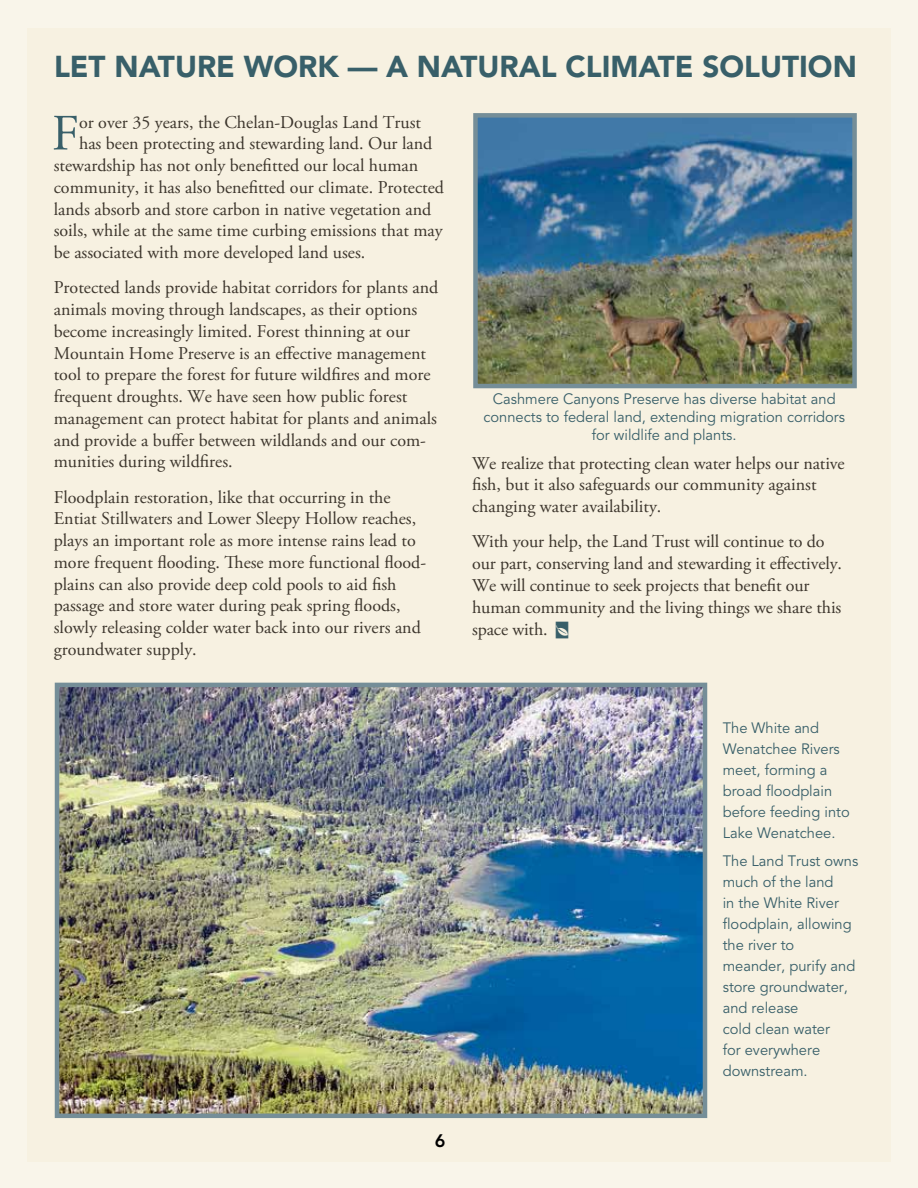
<style>
.page{position:relative;width:918px;height:1188px;background:#fff}
.page>*{position:absolute;margin:0;border:0;box-sizing:border-box;transform-origin:0 0}
.t1{font:50.85px "Adobe Garamond Pro";color:#385f69}
.t2{font:900 30px "Avenir LT Std";color:#385f69}
.t3{font:18px/21.8px "Adobe Garamond Pro";color:#3d362d}
.t4{font:800 18px "Avenir LT Std";color:#000}
.t5{font:15px/21px "Avenir LT Std";color:#385f69}
</style>
<div class="page">
<img style="left:0;top:0;width:918px;height:1188px">
<svg style="left:556px;top:622px;width:13px;height:17px"></svg>
<h2 class="t2" style="left:54px;top:48px;width:804px">LET NATURE WORK — A NATURAL CLIMATE SOLUTION</h2>
<h1 class="t1" style="left:52px;top:103px;width:29px">F</h1>
<p class="t3" style="left:79px;top:112px;width:344px">or over 35 years, the Chelan-Douglas Land Trust</p>
<p class="t3" style="left:79px;top:133px;width:355px">has been protecting and stewarding land. Our land</p>
<p class="t3" style="left:54px;top:155px;width:366px">stewardship has not only benefitted our local human</p>
<p class="t3" style="left:54px;top:177px;width:392px">community, it has also benefitted our climate. Protected</p>
<p class="t3" style="left:54px;top:199px;width:379px">lands absorb and store carbon in native vegetation and</p>
<p class="t3" style="left:54px;top:220px;width:390px">soils, while at the same time curbing emissions that may</p>
<p class="t3" style="left:54px;top:242px;width:313px">be associated with more developed land uses.</p>
<p class="t3" style="left:54px;top:277px;width:386px">Protected lands provide habitat corridors for plants and animals moving through landscapes, as their options become increasingly limited. Forest thinning at our Mountain Home Preserve is an effective management tool to prepare the forest for future wildfires and more frequent droughts. We have seen how public forest management can protect habitat for plants and animals and provide a buffer between wildlands and our com&shy;munities during wildfires.</p>
<p class="t3" style="left:54px;top:487px;width:374px">Floodplain restoration, like that occurring in the Entiat Stillwaters and Lower Sleepy Hollow reaches, plays an important role as more intense rains lead to more frequent flooding. These more functional flood&shy;plains can also provide deep cold pools to aid fish passage and store water during peak spring floods, slowly releasing colder water back into our rivers and groundwater supply.</p>
<p class="t4" style="left:435px;top:1130px;width:12px">6</p>
<p class="t5" style="left:483px;top:390px;width:363px;line-height:18px;text-align:center">Cashmere Canyons Preserve has diverse habitat and connects to federal land, extending migration corridors for wildlife and plants.</p>
<p class="t3" style="left:472px;top:453px;width:374px">We realize that protecting clean water helps our native fish, but it also safeguards our community against changing water availability.</p>
<p class="t3" style="left:472px;top:531px;width:371px">With your help, the Land Trust will continue to do our part, conserving land and stewarding it effectively.<br>We will continue to seek projects that benefit our human community and the living things we share this space with.</p>
<p class="t5" style="left:723px;top:718px;width:129px">The White and<br>Wenatchee Rivers meet, forming a broad floodplain before feeding into<br>Lake Wenatchee.</p>
<p class="t5" style="left:723px;top:850px;width:137px">The Land Trust owns much of the land<br>in the White River floodplain, allowing the river to meander, purify and store groundwater, and release<br>cold clean water<br>for everywhere downstream.</p>
</div>
